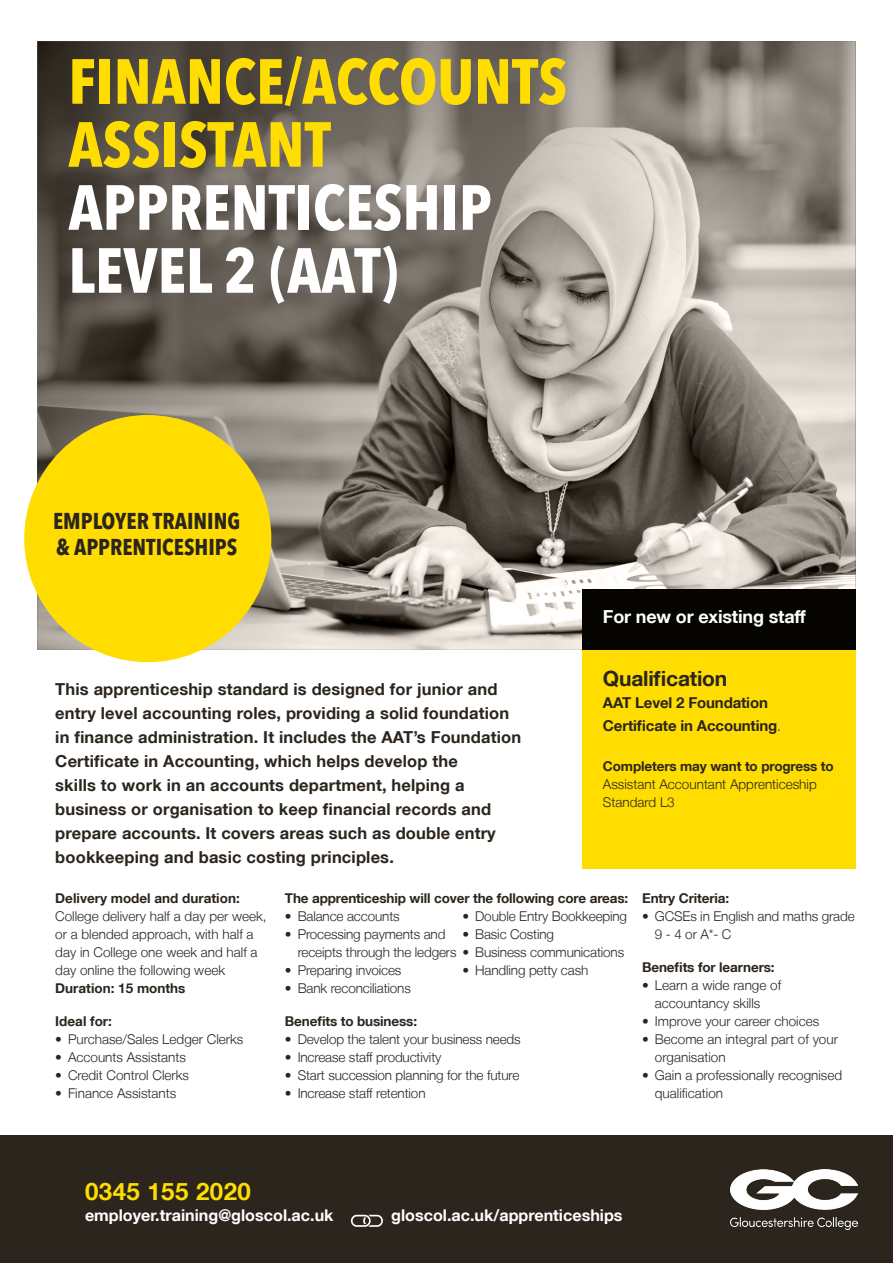
<style>
.page{position:relative;width:893px;height:1263px;background:#fff}
.page>*{position:absolute;margin:0;border:0;box-sizing:border-box;transform-origin:0 0}
.t1{font:700 condensed 63px/63px "Avenir Next LT Pro";color:#fd0}
.t2{font:700 24px "Helvetica Neue LT";letter-spacing:.02em;color:#fd0}
.t3{font:700 condensed 22.8px/26px "Avenir Next LT Pro";color:#2c251e}
.t4{font:700 21px "Helvetica Neue LT";letter-spacing:-.01em;color:#2c251e}
.t5{font:700 18px "Helvetica Neue LT";letter-spacing:-.01em;color:#fff}
.t6{font:700 16.5px/24px "Helvetica Neue LT";letter-spacing:.01em;color:#2c251e}
.t7{font:700 16.2px "Helvetica Neue LT";color:#fff}
.t8{font:700 15px/22.5px "Helvetica Neue LT";letter-spacing:-.01em;color:#2c251e}
.t9{font:300 13.5px/18px "Helvetica Neue LT";color:#2c251e}
.t10{font:700 13.5px "Helvetica Neue LT";letter-spacing:-.01em;color:#2c251e}
.s1{color:#fff}
.s2{font-weight:300;font-size:13.5px}
</style>
<div class="page">
<svg style="left:37px;top:41px;width:819px;height:609px;background:#878079"></svg>
<div style="left:24px;top:415px;width:247px;height:247px;background:#fd0;border-radius:50%"></div>
<div style="left:582px;top:589px;width:274px;height:61px;background:#060400"></div>
<div style="left:582px;top:650px;width:274px;height:218px;background:#fd0"></div>
<div style="left:0;top:1135px;width:893px;height:128px;background:#2c251e"></div>
<svg style="left:351px;top:1215px;width:32px;height:12px"></svg>
<img style="left:730px;top:1170px;width:127px;height:60px">
<p class="t1" style="left:68px;top:50px;width:500px">FINANCE/ACCOUNTS<br>ASSISTANT<br><span class="s1">APPRENTICESHIP<br>LEVEL 2 (AAT)</span></p>
<p class="t3" style="left:53px;top:508px;width:189px">EMPLOYER TRAINING &amp; APPRENTICESHIPS</p>
<p class="t5" style="left:603px;top:605px;width:204px">For new or existing staff</p>
<h3 class="t4" style="left:603px;top:665px;width:126px">Qualification</h3>
<h5 class="t8" style="left:603px;top:691px;width:179px">AAT Level 2 Foundation<br>Certificate in Accounting<span class="s2">.</span></h5>
<h5 class="t10" style="left:603px;top:758px;width:232px">Completers may want to progress to</h5>
<p class="t9" style="left:603px;top:775px;width:215px">Assistant Accountant Apprenticeship<br>Standard L3</p>
<p class="t6" style="left:55px;top:677px;width:455px">This apprenticeship standard is designed for junior and entry level accounting roles, providing a solid foundation</p>
<h4 class="t6" style="left:55px;top:725px;width:467px">in finance administration. It includes the AAT’s Foundation Certificate in Accounting, which helps develop the<br>skills to work in an accounts department, helping a business or organisation to keep financial records and prepare accounts. It covers areas such as double entry bookkeeping and basic costing principles.</h4>
<h5 class="t10" style="left:55px;top:889px;width:186px">Delivery model and duration:</h5>
<p class="t9" style="left:55px;top:906px;width:213px">College delivery half a day per week, or a blended approach, with half a day in College one week and half a day online the following week</p>
<h5 class="t10" style="left:55px;top:979px;width:132px">Duration: 15 months</h5>
<p class="t10" style="left:55px;top:1013px;width:58px">Ideal for:</p>
<p class="t9" style="left:55px;top:1030px;width:190px">• Purchase/Sales Ledger Clerks</p>
<p class="t9" style="left:55px;top:1048px;width:132px">• Accounts Assistants</p>
<p class="t9" style="left:55px;top:1066px;width:135px">• Credit Control Clerks</p>
<p class="t9" style="left:55px;top:1084px;width:123px">• Finance Assistants</p>
<h5 class="t10" style="left:642px;top:889px;width:89px">Entry Criteria:</h5>
<p class="t9" style="left:655px;top:906px;width:201px;text-indent:-13px">• GCSEs in English and maths grade<br>9 - 4 or A*- C</p>
<h5 class="t10" style="left:642px;top:958px;width:134px">Benefits for learners:</h5>
<p class="t9" style="left:642px;top:975px;width:141px;text-align:center">• Learn a wide range of accountancy skills</p>
<p class="t9" style="left:642px;top:1011px;width:179px">• Improve your career choices</p>
<p class="t9" style="left:655px;top:1029px;width:185px;text-indent:-13px">• Become an integral part of your organisation</p>
<p class="t9" style="left:642px;top:1065px;width:202px">• Gain a professionally recognised</p>
<p class="t9" style="left:655px;top:1083px;width:70px">qualification</p>
<h5 class="t10" style="left:285px;top:890px;width:345px">The apprenticeship will cover the following core areas:</h5>
<p class="t9" style="left:285px;top:906px;width:116px">• Balance accounts</p>
<p class="t9" style="left:462px;top:906px;width:166px">• Double Entry Bookkeeping</p>
<p class="t9" style="left:285px;top:924px;width:162px">• Processing payments and</p>
<p class="t9" style="left:298px;top:924px;width:328px;text-indent:165px">• Basic Costing<br>receipts through the ledgers • Business communications</p>
<p class="t9" style="left:285px;top:960px;width:118px">• Preparing invoices</p>
<p class="t9" style="left:462px;top:960px;width:127px">• Handling petty cash</p>
<p class="t9" style="left:285px;top:978px;width:127px">• Bank reconciliations</p>
<h5 class="t10" style="left:285px;top:1013px;width:134px">Benefits to business:</h5>
<p class="t9" style="left:285px;top:1030px;width:237px">• Develop the talent your business needs</p>
<p class="t9" style="left:285px;top:1048px;width:158px">• Increase staff productivity</p>
<p class="t9" style="left:285px;top:1066px;width:236px">• Start succession planning for the future</p>
<p class="t9" style="left:285px;top:1084px;width:142px">• Increase staff retention</p>
<p class="t2" style="left:85px;top:1176px;width:167px">0345 155 2020</p>
<p class="t7" style="left:85px;top:1205px;width:250px">employer.training@gloscol.ac.uk</p>
<p class="t7" style="left:391px;top:1205px;width:233px">gloscol.ac.uk/apprenticeships</p>
</div>
